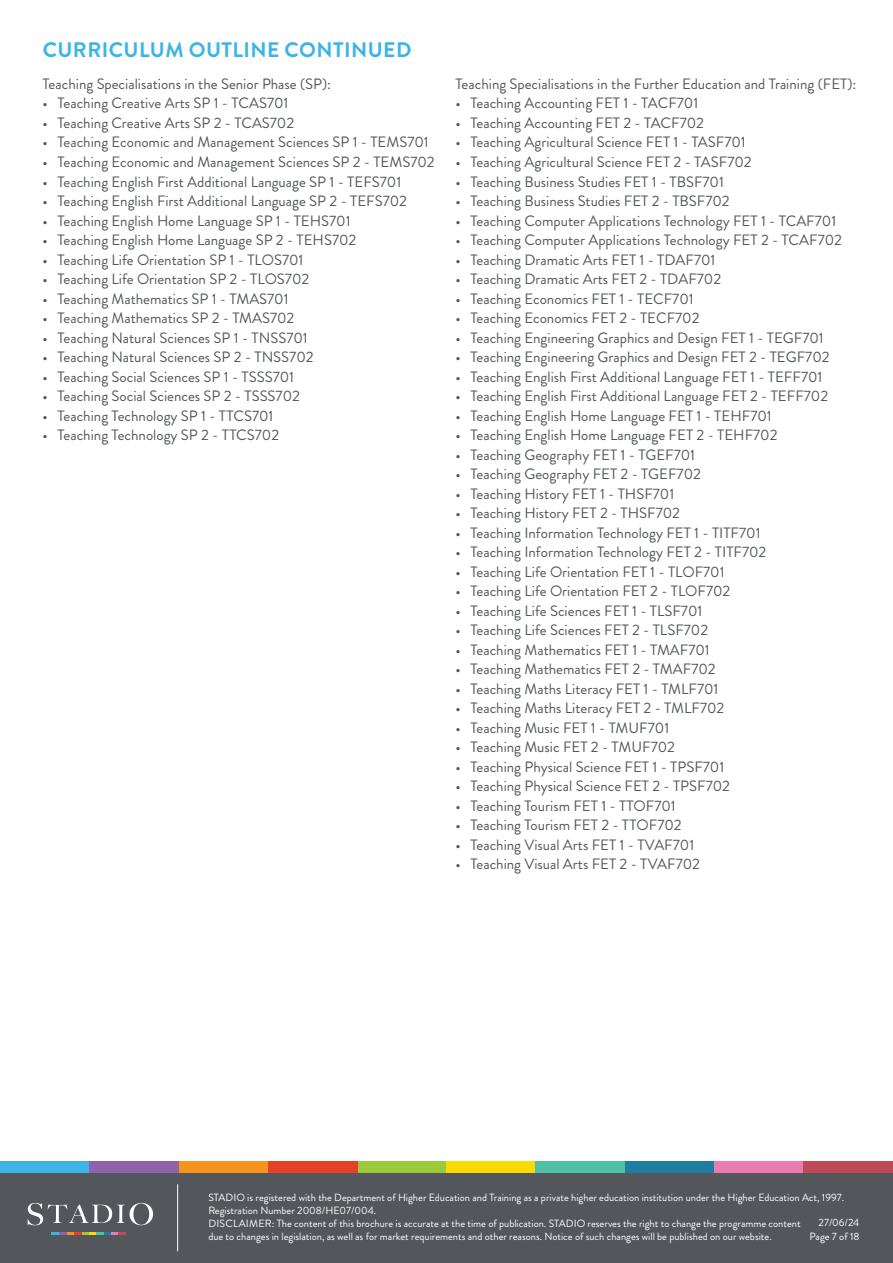
<style>
.page{position:relative;width:893px;height:1263px;background:#fff}
.page>*{position:absolute;margin:0;border:0;box-sizing:border-box;transform-origin:0 0}
.t1{font:700 21px "Brandon Grotesque";letter-spacing:.02em;color:#3cb4e7}
.t2{font:15px "Brandon Grotesque";color:#53575b}
.t3{font:10.5px/12.8px "Brandon Grotesque";color:#fff}
</style>
<div class="page">
<div style="left:0;top:1172px;width:893px;height:91px;background:#53575b"></div>
<hr style="left:177px;top:1184px;width:1px;height:67px;background:#fff">
<svg style="left:28px;top:1203px;width:125px;height:22px"></svg>
<svg style="left:52px;top:1232px;width:74px;height:3px"></svg>
<div style="left:357px;top:1161px;width:89px;height:11px;background:#9aca3c"></div>
<div style="left:179px;top:1161px;width:89px;height:11px;background:#f7941e"></div>
<div style="left:625px;top:1161px;width:89px;height:11px;background:#207da2"></div>
<div style="left:0;top:1161px;width:89px;height:11px;background:#3cb4e7"></div>
<div style="left:89px;top:1161px;width:90px;height:11px;background:#8d64aa"></div>
<div style="left:268px;top:1161px;width:89px;height:11px;background:#e44126"></div>
<div style="left:446px;top:1161px;width:90px;height:11px;background:#fada00"></div>
<div style="left:536px;top:1161px;width:89px;height:11px;background:#4fbfa5"></div>
<div style="left:714px;top:1161px;width:90px;height:11px;background:#e97bb1"></div>
<div style="left:804px;top:1161px;width:89px;height:11px;background:#bf4956"></div>
<h1 class="t1" style="left:43px;top:35px;width:370px">CURRICULUM OUTLINE CONTINUED</h1>
<p class="t2" style="left:43px;top:73px;width:290px">Teaching Specialisations in the Senior Phase (SP):</p>
<p class="t2" style="left:43px;top:93px;width:247px">• Teaching Creative Arts SP 1 - TCAS701</p>
<p class="t2" style="left:43px;top:112px;width:253px">• Teaching Creative Arts SP 2 - TCAS702</p>
<p class="t2" style="left:43px;top:132px;width:388px">• Teaching Economic and Management Sciences SP 1 - TEMS701</p>
<p class="t2" style="left:43px;top:151px;width:394px">• Teaching Economic and Management Sciences SP 2 - TEMS702</p>
<p class="t2" style="left:43px;top:171px;width:360px">• Teaching English First Additional Language SP 1 - TEFS701</p>
<p class="t2" style="left:43px;top:190px;width:366px">• Teaching English First Additional Language SP 2 - TEFS702</p>
<p class="t2" style="left:43px;top:210px;width:310px">• Teaching English Home Language SP 1 - TEHS701</p>
<p class="t2" style="left:43px;top:229px;width:315px">• Teaching English Home Language SP 2 - TEHS702</p>
<p class="t2" style="left:43px;top:249px;width:262px">• Teaching Life Orientation SP 1 - TLOS701</p>
<p class="t2" style="left:43px;top:268px;width:268px">• Teaching Life Orientation SP 2 - TLOS702</p>
<p class="t2" style="left:43px;top:288px;width:248px">• Teaching Mathematics SP 1 - TMAS701</p>
<p class="t2" style="left:43px;top:307px;width:253px">• Teaching Mathematics SP 2 - TMAS702</p>
<p class="t2" style="left:43px;top:327px;width:267px">• Teaching Natural Sciences SP 1 - TNSS701</p>
<p class="t2" style="left:43px;top:346px;width:273px">• Teaching Natural Sciences SP 2 - TNSS702</p>
<p class="t2" style="left:43px;top:366px;width:253px">• Teaching Social Sciences SP 1 - TSSS701</p>
<p class="t2" style="left:43px;top:385px;width:259px">• Teaching Social Sciences SP 2 - TSSS702</p>
<p class="t2" style="left:43px;top:405px;width:232px">• Teaching Technology SP 1 - TTCS701</p>
<p class="t2" style="left:43px;top:424px;width:238px">• Teaching Technology SP 2 - TTCS702</p>
<p class="t2" style="left:455px;top:73px;width:402px">Teaching Specialisations in the Further Education and Training (FET):</p>
<p class="t2" style="left:455px;top:93px;width:244px">• Teaching Accounting FET 1 - TACF701</p>
<p class="t2" style="left:455px;top:112px;width:250px">• Teaching Accounting FET 2 - TACF702</p>
<p class="t2" style="left:455px;top:132px;width:292px">• Teaching Agricultural Science FET 1 - TASF701</p>
<p class="t2" style="left:455px;top:151px;width:298px">• Teaching Agricultural Science FET 2 - TASF702</p>
<p class="t2" style="left:455px;top:171px;width:270px">• Teaching Business Studies FET 1 - TBSF701</p>
<p class="t2" style="left:455px;top:190px;width:276px">• Teaching Business Studies FET 2 - TBSF702</p>
<p class="t2" style="left:455px;top:210px;width:382px">• Teaching Computer Applications Technology FET 1 - TCAF701</p>
<p class="t2" style="left:455px;top:229px;width:388px">• Teaching Computer Applications Technology FET 2 - TCAF702</p>
<p class="t2" style="left:455px;top:249px;width:261px">• Teaching Dramatic Arts FET 1 - TDAF701</p>
<p class="t2" style="left:455px;top:268px;width:267px">• Teaching Dramatic Arts FET 2 - TDAF702</p>
<p class="t2" style="left:455px;top:288px;width:240px">• Teaching Economics FET 1 - TECF701</p>
<p class="t2" style="left:455px;top:307px;width:245px">• Teaching Economics FET 2 - TECF702</p>
<p class="t2" style="left:455px;top:327px;width:370px">• Teaching Engineering Graphics and Design FET 1 - TEGF701</p>
<p class="t2" style="left:455px;top:346px;width:376px">• Teaching Engineering Graphics and Design FET 2 - TEGF702</p>
<p class="t2" style="left:455px;top:366px;width:368px">• Teaching English First Additional Language FET 1 - TEFF701</p>
<p class="t2" style="left:455px;top:385px;width:374px">• Teaching English First Additional Language FET 2 - TEFF702</p>
<p class="t2" style="left:455px;top:405px;width:318px">• Teaching English Home Language FET 1 - TEHF701</p>
<p class="t2" style="left:455px;top:424px;width:323px">• Teaching English Home Language FET 2 - TEHF702</p>
<p class="t2" style="left:455px;top:444px;width:241px">• Teaching Geography FET 1 - TGEF701</p>
<p class="t2" style="left:455px;top:463px;width:247px">• Teaching Geography FET 2 - TGEF702</p>
<p class="t2" style="left:455px;top:483px;width:220px">• Teaching History FET 1 - THSF701</p>
<p class="t2" style="left:455px;top:502px;width:226px">• Teaching History FET 2 - THSF702</p>
<p class="t2" style="left:455px;top:522px;width:307px">• Teaching Information Technology FET 1 - TITF701</p>
<p class="t2" style="left:455px;top:541px;width:312px">• Teaching Information Technology FET 2 - TITF702</p>
<p class="t2" style="left:455px;top:561px;width:271px">• Teaching Life Orientation FET 1 - TLOF701</p>
<p class="t2" style="left:455px;top:580px;width:276px">• Teaching Life Orientation FET 2 - TLOF702</p>
<p class="t2" style="left:455px;top:600px;width:248px">• Teaching Life Sciences FET 1 - TLSF701</p>
<p class="t2" style="left:455px;top:619px;width:254px">• Teaching Life Sciences FET 2 - TLSF702</p>
<p class="t2" style="left:455px;top:639px;width:256px">• Teaching Mathematics FET 1 - TMAF701</p>
<p class="t2" style="left:455px;top:658px;width:262px">• Teaching Mathematics FET 2 - TMAF702</p>
<p class="t2" style="left:455px;top:678px;width:265px">• Teaching Maths Literacy FET 1 - TMLF701</p>
<p class="t2" style="left:455px;top:697px;width:270px">• Teaching Maths Literacy FET 2 - TMLF702</p>
<p class="t2" style="left:455px;top:717px;width:215px">• Teaching Music FET 1 - TMUF701</p>
<p class="t2" style="left:455px;top:736px;width:221px">• Teaching Music FET 2 - TMUF702</p>
<p class="t2" style="left:455px;top:756px;width:270px">• Teaching Physical Science FET 1 - TPSF701</p>
<p class="t2" style="left:455px;top:775px;width:276px">• Teaching Physical Science FET 2 - TPSF702</p>
<p class="t2" style="left:455px;top:795px;width:222px">• Teaching Tourism FET 1 - TTOF701</p>
<p class="t2" style="left:455px;top:814px;width:228px">• Teaching Tourism FET 2 - TTOF702</p>
<p class="t2" style="left:455px;top:834px;width:240px">• Teaching Visual Arts FET 1 - TVAF701</p>
<p class="t2" style="left:455px;top:853px;width:246px">• Teaching Visual Arts FET 2 - TVAF702</p>
<p class="t3" style="left:208px;top:1191px;width:637px">STADIO is registered with the Department of Higher Education and Training as a private higher education institution under the Higher Education Act, 1997.<br>Registration Number 2008/HE07/004.<br>DISCLAIMER: The content of this brochure is accurate at the time of publication. STADIO reserves the right to change the programme content<br>due to changes in legislation, as well as for market requirements and other reasons. Notice of such changes will be published on our website.</p>
<p class="t3" style="left:810px;top:1216px;width:51px;line-height:13.5px;text-align:right">27/06/24<br>Page 7 of 18</p>
</div>
